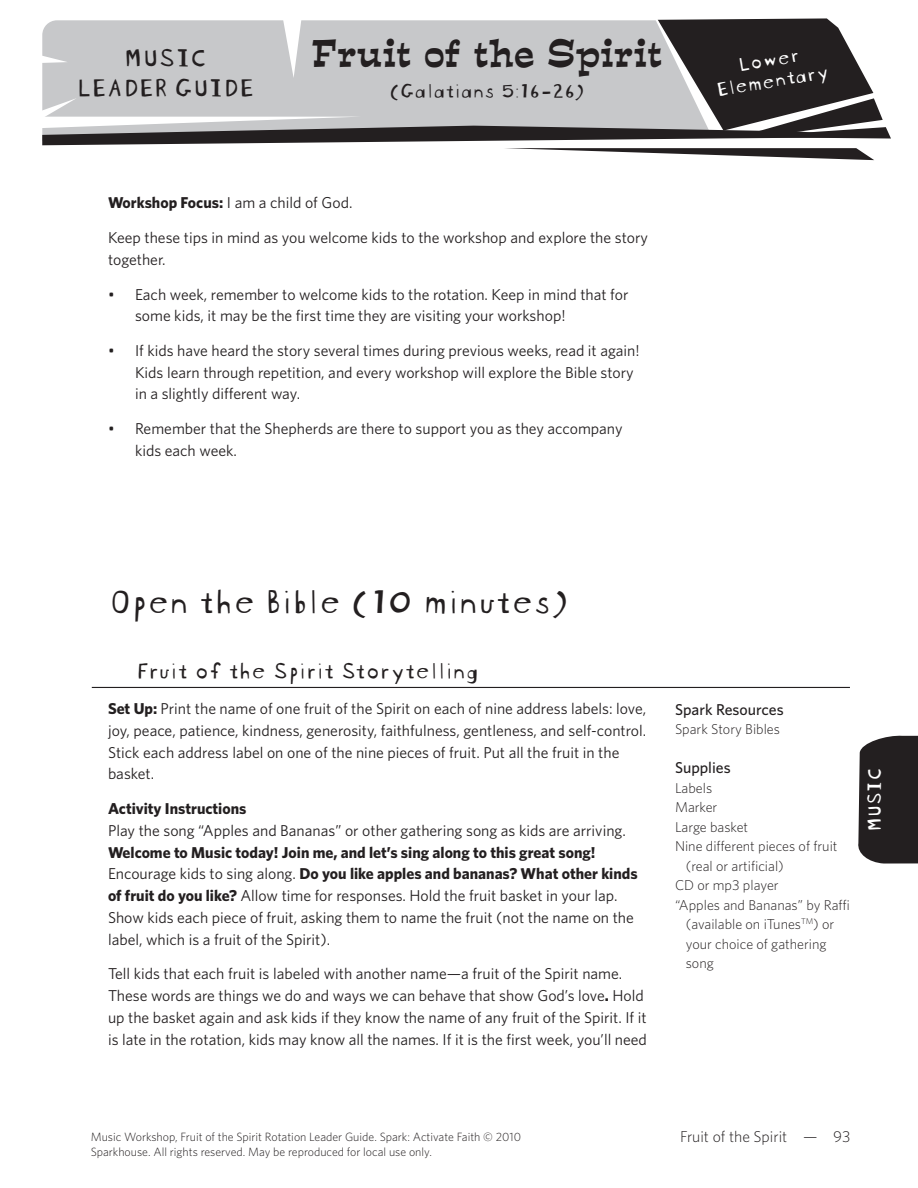
<style>
.page{position:relative;width:918px;height:1188px;background:#fff}
.page>*{position:absolute;margin:0;border:0;box-sizing:border-box;transform-origin:0 0}
._1h1{font:36px "Blockhead Unplugged";color:#231f20}
.t1{font:36px "Estro Font";color:#231f20}
.A_head{font:27px/30px "Blockhead Unplugged";color:#231f20;text-align:center}
._2h2{font:24px "Blockhead Unplugged";color:#231f20}
.A_head-2{font:21px/21px "Blockhead Unplugged";color:#fff;text-align:center}
.t2{font:21px "Blockhead Unplugged";color:#231f20}
._0Body-no___before{font:15.75px/21.8px "Whitney";color:#231f20}
.Body{font:15.75px/21.8px "Whitney";color:#231f20}
._4Sidebar_head{font:500 15.75px "Whitney";color:#231f20}
.Body-2{font:700 15.75px "Whitney";color:#231f20}
.t3{font:300 15.75px "Whitney";color:#231f20}
._5Sidebar_text{font:300 14.25px/19.5px "Whitney";color:#231f20}
.t4{font:300 12px/15px "Whitney";color:#231f20}
.s1{font-weight:700}
</style>
<div class="page">
<svg style="left:42px;top:18px;width:849px;height:142px"></svg>
<svg style="left:858px;top:735px;width:60px;height:129px;background:#302d2e"></svg>
<hr style="left:92px;top:687px;width:758px;height:1px;background:#231f20">
<p class="A_head" style="left:76px;top:39px;width:179px">MUSIC<br>LEADER GUIDE</p>
<h1 class="t1" style="left:312px;top:28px;width:352px">Fruit of the Spirit</h1>
<h3 class="t2" style="left:389px;top:74px;width:197px">(Galatians 5:16-26)</h3>
<p class="Body" style="left:108px;top:192px;width:246px"><span class="s1">Workshop Focus:</span> I am a child of God.</p>
<p class="Body" style="left:108px;top:226px;width:542px">Keep these tips in mind as you welcome kids to the workshop and explore the story together.</p>
<p class="_0Body-no___before" style="left:135px;top:283px;width:495px;text-indent:-27px">• Each week, remember to welcome kids to the rotation. Keep in mind that for some kids, it may be the first time they are visiting your workshop!</p>
<p class="_0Body-no___before" style="left:135px;top:339px;width:506px;text-indent:-27px">• If kids have heard the story several times during previous weeks, read it again!<br>Kids learn through repetition, and every workshop will explore the Bible story in a slightly different way.</p>
<p class="_0Body-no___before" style="left:135px;top:417px;width:489px;text-indent:-27px">• Remember that the Shepherds are there to support you as they accompany kids each week.</p>
<p class="A_head-2" style="left:710px;top:57px;width:115px;rotate:-10deg">Lower<br>Elementary</p>
<p class="_1h1" style="left:108px;top:572px;width:462px">Open the Bible (10 minutes)</p>
<p class="_2h2" style="left:135px;top:651px;width:345px">Fruit of the Spirit Storytelling</p>
<p class="Body" style="left:108px;top:697px;width:540px"><span class="s1">Set Up:</span> Print the name of one fruit of the Spirit on each of nine address labels: love, joy, peace, patience, kindness, generosity, faithfulness, gentleness, and self-control.<br>Stick each address label on one of the nine pieces of fruit. Put all the fruit in the basket.</p>
<p class="Body-2" style="left:108px;top:798px;width:140px">Activity Instructions</p>
<p class="_0Body-no___before" style="left:108px;top:819px;width:531px">Play the song “Apples and Bananas” or other gathering song as kids are arriving.<br><span class="s1">Welcome to Music today! Join me, and let’s sing along to this great song!<br></span>Encourage kids to sing along. <span class="s1">Do you like apples and bananas? What other kinds of fruit do you like?</span> Allow time for responses. Hold the fruit basket in your lap.<br>Show kids each piece of fruit, asking them to name the fruit (not the name on the label, which is a fruit of the Spirit).</p>
<p class="Body" style="left:108px;top:963px;width:541px">Tell kids that each fruit is labeled with another name—a fruit of the Spirit name.<br>These words are things we do and ways we can behave that show God’s love<span class="s1">.</span> Hold up the basket again and ask kids if they know the name of any fruit of the Spirit. If it is late in the rotation, kids may know all the names. If it is the first week, you’ll need</p>
<p class="_4Sidebar_head" style="left:675px;top:699px;width:110px">Spark Resources</p>
<p class="_5Sidebar_text" style="left:675px;top:719px;width:106px">Spark Story Bibles</p>
<p class="_4Sidebar_head" style="left:675px;top:757px;width:57px">Supplies</p>
<p class="_5Sidebar_text" style="left:675px;top:777px;width:39px">Labels</p>
<p class="_5Sidebar_text" style="left:675px;top:797px;width:44px">Marker</p>
<p class="_5Sidebar_text" style="left:675px;top:816px;width:75px">Large basket</p>
<p class="_5Sidebar_text" style="left:686px;top:836px;width:153px;text-indent:-11px">Nine different pieces of fruit (real or artificial)</p>
<p class="_5Sidebar_text" style="left:675px;top:875px;width:105px">CD or mp3 player</p>
<p class="_5Sidebar_text" style="left:686px;top:894px;width:166px;text-indent:-11px">“Apples and Bananas” by Raffi (available on iTunes<sup>TM</sup>) or your choice of gathering song</p>
<h3 class="A_head-2" style="left:861px;top:832px;width:66px;rotate:-90deg">MUSIC</h3>
<p class="t4" style="left:91px;top:1129px;width:432px">Music Workshop, Fruit of the Spirit Rotation Leader Guide. Spark: Activate Faith © 2010<br>Sparkhouse. All rights reserved. May be reproduced for local use only.</p>
<p class="t3" style="left:680px;top:1126px;width:172px">Fruit of the Spirit — 93</p>
</div>
